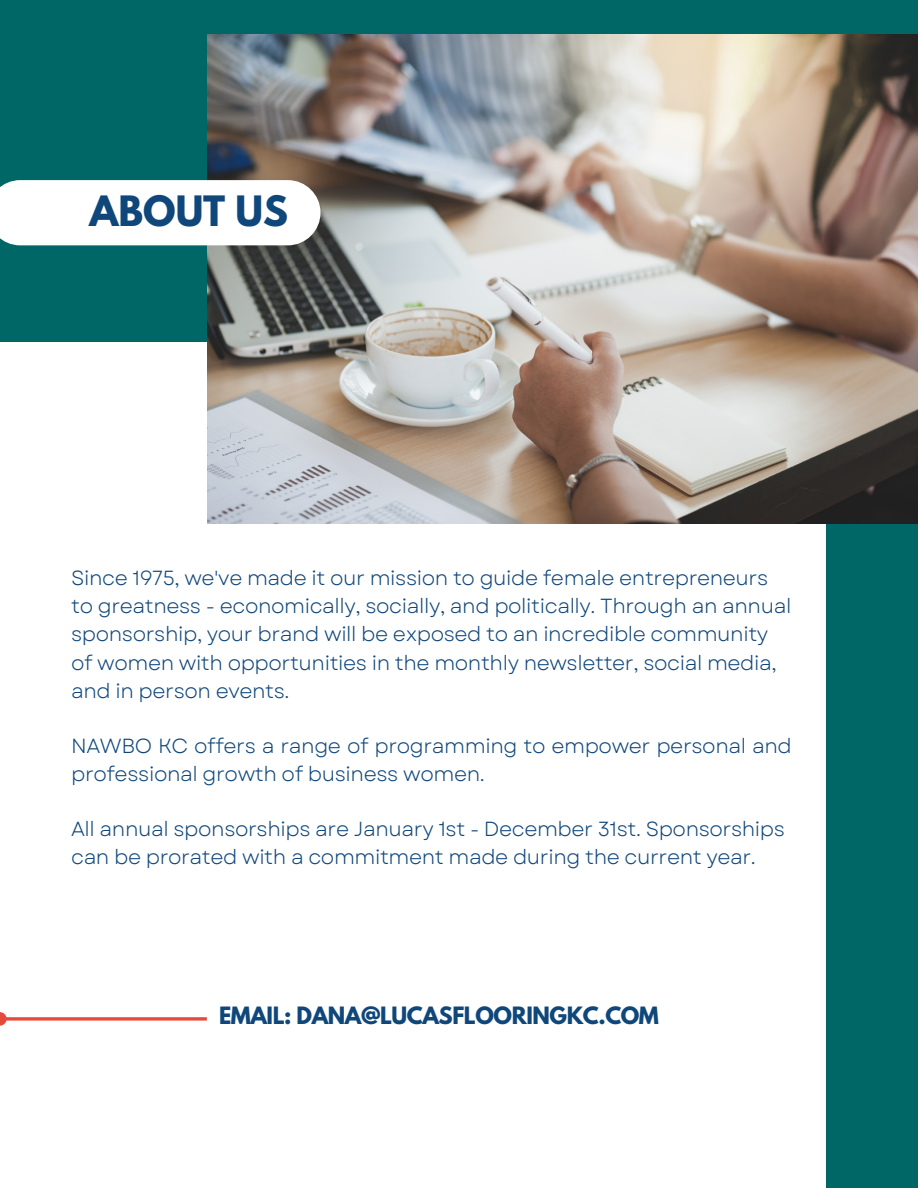
<style>
.page{position:relative;width:918px;height:1188px;background:#066}
.page>*{position:absolute;margin:0;border:0;box-sizing:border-box;transform-origin:0 0}
.t1{font:700 37.05px "League Spartan";color:#10477b}
.t2{font:700 21.15px "League Spartan";letter-spacing:-.02em;color:#10477b}
.t3{font:20.4px/28.2px "Garet";letter-spacing:-.02em;color:#10477b}
</style>
<div class="page">
<div style="left:0;top:342px;width:826px;height:846px;background:#fff"></div>
<img style="left:207px;top:35px;width:711px;height:488px">
<div style="left:0;top:180px;width:321px;height:65px;background:#fff"></div>
<svg style="left:9px;top:1017px;width:198px;height:4px"></svg>
<svg style="left:0;top:1012px;width:9px;height:14px"></svg>
<h1 class="t1" style="left:89px;top:193px;width:200px">ABOUT US</h1>
<p class="t3" style="left:71px;top:564px;width:722px">Since 1975, we've made it our mission to guide female entrepreneurs to greatness - economically, socially, and politically. Through an annual sponsorship, your brand will be exposed to an incredible community of women with opportunities in the monthly newsletter, social media, and in person events.</p>
<p class="t3" style="left:71px;top:731px;width:722px">NAWBO KC offers a range of programming to empower personal and professional growth of business women.</p>
<p class="t3" style="left:71px;top:815px;width:715px">All annual sponsorships are January 1st - December 31st. Sponsorships can be prorated with a commitment made during the current year.</p>
<p class="t2" style="left:219px;top:1005px;width:441px">EMAIL: DANA@LUCASFLOORINGKC.COM</p>
</div>
